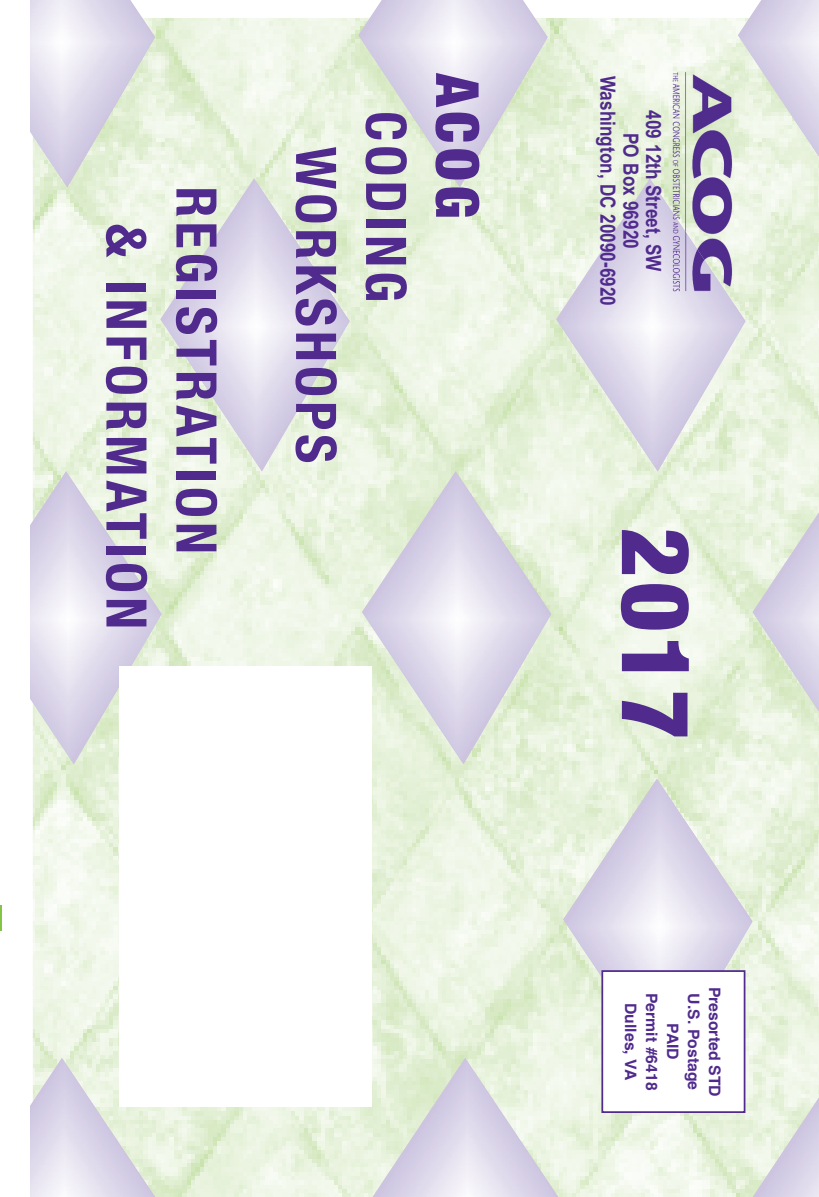
<style>
.page{position:relative;width:819px;height:1197px;background:#fff}
.page>*{position:absolute;margin:0;border:0;box-sizing:border-box;transform-origin:0 0}
.t1{font:900 condensed 94.5px "Helvetica Neue";color:#502b8d}
.t2{font:900 condensed 59.5px "Helvetica Neue";color:#502b8d}
.t3{font:700 condensed 56px/70px "Helvetica Neue";letter-spacing:.07em;color:#502b8d}
.t4{font:700 21px/22.8px "Arial Narrow";color:#502b8d;text-align:center}
.t5{font:700 15.75px/21px "Helvetica";color:#502b8d;text-align:center}
</style>
<div class="page">
<img style="left:33px;top:18px;width:786px;height:1179px">
<img style="left:160px;top:178px;width:190px;height:293px">
<img style="left:30px;top:471px;width:132px;height:293px">
<img style="left:372px;top:1058px;width:189px;height:139px">
<img style="left:30px;top:1058px;width:128px;height:139px">
<img style="left:30px;top:0;width:125px;height:187px">
<img style="left:362px;top:471px;width:189px;height:293px">
<img style="left:358px;top:0;width:190px;height:187px">
<img style="left:738px;top:0;width:81px;height:187px">
<img style="left:556px;top:179px;width:190px;height:292px">
<img style="left:563px;top:779px;width:189px;height:293px">
<div style="left:602px;top:971px;width:143px;height:141px;background:#fff"></div>
<div style="left:601px;top:970px;width:144px;height:143px;border:2px solid #502b8d"></div>
<img style="left:660px;top:63px;width:83px;height:242px">
<img style="left:660px;top:194px;width:74px;height:111px">
<img style="left:753px;top:471px;width:66px;height:293px">
<img style="left:752px;top:1058px;width:67px;height:139px">
<hr style="left:0;top:905px;width:2px;height:25px;background:#83c447">
<div style="left:119px;top:666px;width:253px;height:441px;background:#fff"></div>
<h3 class="t3" style="left:232px;top:224px;width:407px;text-indent:-38px;rotate:90deg">REGISTRATION<br>&amp; INFORMATION</h3>
<h3 class="t3" style="left:422px;top:147px;width:318px;text-indent:-36px;rotate:90deg">CODING<br>WORKSHOPS</h3>
<h2 class="t2" style="left:494px;top:73px;width:147px;rotate:90deg">ACOG</h2>
<p class="t4" style="left:666px;top:76px;width:232px;rotate:90deg">409 12th Street, SW<br>PO Box 96920<br>Washington, DC 20090-6920</p>
<h1 class="t1" style="left:714px;top:528px;width:213px;rotate:90deg">2017</h1>
<p class="t5" style="left:725px;top:987px;width:111px;rotate:90deg">Presorted STD<br>U.S. Postage<br>PAID<br>Permit #6418<br>Dulles, VA</p>
</div>
